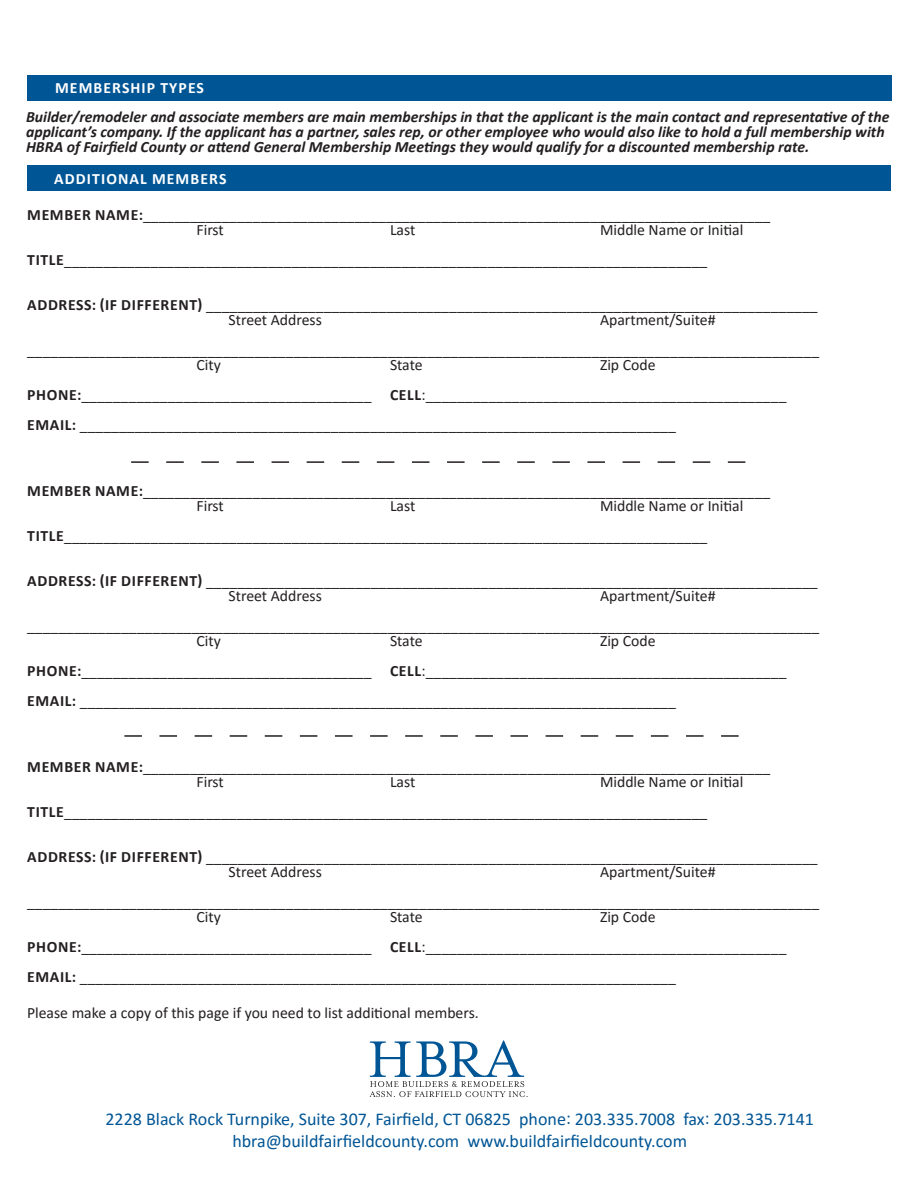
<style>
.page{position:relative;width:918px;height:1188px;background:#fff}
.page>*{position:absolute;margin:0;border:0;box-sizing:border-box;transform-origin:0 0}
.t1{font:18px "Calibri";color:#005595}
.t2{font:15.75px "Calibri";color:#231f20}
.t3{font:italic 700 15.75px/15px "Calibri";color:#231f20}
.t4{font:700 15.75px "Calibri";letter-spacing:.07em;color:#fff}
.s1{font-weight:700}
</style>
<div class="page">
<div style="left:28px;top:75px;width:864px;height:26px;background:#005595"></div>
<div style="left:27px;top:165px;width:864px;height:26px;background:#005595"></div>
<svg style="left:369px;top:1040px;width:159px;height:57px"></svg>
<svg style="left:131px;top:461px;width:614px;height:2px"></svg>
<svg style="left:124px;top:735px;width:615px;height:2px"></svg>
<p class="t4" style="left:55px;top:77px;width:151px">MEMBERSHIP TYPES</p>
<p class="t3" style="left:26px;top:109px;width:865px">Builder/remodeler and associate members are main memberships in that the applicant is the main contact and representative of the applicant’s company. If the applicant has a partner, sales rep, or other employee who would also like to hold a full membership with<br>HBRA of Fairfield County or attend General Membership Meetings they would qualify for a discounted membership rate.</p>
<p class="t4" style="left:54px;top:167px;width:174px">ADDITIONAL MEMBERS</p>
<p class="t2" style="left:27px;top:203px;width:745px"><span class="s1">MEMBER NAME:</span>________________________________________________________________________________</p>
<p class="t2" style="left:197px;top:218px;width:29px">First</p>
<p class="t2" style="left:390px;top:218px;width:27px">Last</p>
<p class="t2" style="left:600px;top:218px;width:145px">Middle Name or Initial</p>
<p class="t2" style="left:27px;top:248px;width:682px"><span class="s1">TITLE</span>__________________________________________________________________________________</p>
<p class="t2" style="left:27px;top:293px;width:792px"><span class="s1">ADDRESS: (IF DIFFERENT)</span> ______________________________________________________________________________</p>
<p class="t2" style="left:229px;top:308px;width:95px">Street Address</p>
<p class="t2" style="left:600px;top:308px;width:117px">Apartment/Suite#</p>
<p class="t2" style="left:27px;top:338px;width:794px">_____________________________________________________________________________________________________</p>
<p class="t2" style="left:197px;top:353px;width:26px">City</p>
<p class="t2" style="left:390px;top:353px;width:34px">State</p>
<p class="t2" style="left:600px;top:353px;width:57px">Zip Code</p>
<p class="t2" style="left:27px;top:383px;width:761px"><span class="s1">PHONE:</span>_____________________________________ <span class="s1">CELL</span>:______________________________________________</p>
<p class="t2" style="left:27px;top:413px;width:650px"><span class="s1">EMAIL:</span> ____________________________________________________________________________</p>
<p class="t2" style="left:27px;top:479px;width:745px"><span class="s1">MEMBER NAME:</span>________________________________________________________________________________</p>
<p class="t2" style="left:197px;top:494px;width:29px">First</p>
<p class="t2" style="left:390px;top:494px;width:27px">Last</p>
<p class="t2" style="left:600px;top:494px;width:145px">Middle Name or Initial</p>
<p class="t2" style="left:27px;top:524px;width:682px"><span class="s1">TITLE</span>__________________________________________________________________________________</p>
<p class="t2" style="left:27px;top:569px;width:792px"><span class="s1">ADDRESS: (IF DIFFERENT)</span> ______________________________________________________________________________</p>
<p class="t2" style="left:229px;top:584px;width:95px">Street Address</p>
<p class="t2" style="left:600px;top:584px;width:117px">Apartment/Suite#</p>
<p class="t2" style="left:27px;top:614px;width:794px">_____________________________________________________________________________________________________</p>
<p class="t2" style="left:197px;top:629px;width:26px">City</p>
<p class="t2" style="left:390px;top:629px;width:34px">State</p>
<p class="t2" style="left:600px;top:629px;width:57px">Zip Code</p>
<p class="t2" style="left:27px;top:659px;width:761px"><span class="s1">PHONE:</span>_____________________________________ <span class="s1">CELL</span>:______________________________________________</p>
<p class="t2" style="left:27px;top:689px;width:650px"><span class="s1">EMAIL:</span> ____________________________________________________________________________</p>
<p class="t2" style="left:27px;top:755px;width:745px"><span class="s1">MEMBER NAME:</span>________________________________________________________________________________</p>
<p class="t2" style="left:197px;top:770px;width:29px">First</p>
<p class="t2" style="left:390px;top:770px;width:27px">Last</p>
<p class="t2" style="left:600px;top:770px;width:145px">Middle Name or Initial</p>
<p class="t2" style="left:27px;top:800px;width:682px"><span class="s1">TITLE</span>__________________________________________________________________________________</p>
<p class="t2" style="left:27px;top:845px;width:792px"><span class="s1">ADDRESS: (IF DIFFERENT)</span> ______________________________________________________________________________</p>
<p class="t2" style="left:229px;top:860px;width:95px">Street Address</p>
<p class="t2" style="left:600px;top:860px;width:117px">Apartment/Suite#</p>
<p class="t2" style="left:27px;top:890px;width:794px">_____________________________________________________________________________________________________</p>
<p class="t2" style="left:197px;top:905px;width:26px">City</p>
<p class="t2" style="left:390px;top:905px;width:34px">State</p>
<p class="t2" style="left:600px;top:905px;width:57px">Zip Code</p>
<p class="t2" style="left:27px;top:935px;width:761px"><span class="s1">PHONE:</span>_____________________________________ <span class="s1">CELL</span>:______________________________________________</p>
<p class="t2" style="left:27px;top:965px;width:650px"><span class="s1">EMAIL:</span> ____________________________________________________________________________</p>
<p class="t2" style="left:27px;top:1001px;width:453px">Please make a copy of this page if you need to list additional members.</p>
<p class="t1" style="left:106px;top:1107px;width:710px">2228 Black Rock Turnpike, Suite 307, Fairfield, CT 06825 phone: 203.335.7008 fax: 203.335.7141</p>
<p class="t1" style="left:232px;top:1128px;width:456px">hbra@buildfairfieldcounty.com www.buildfairfieldcounty.com</p>
</div>
